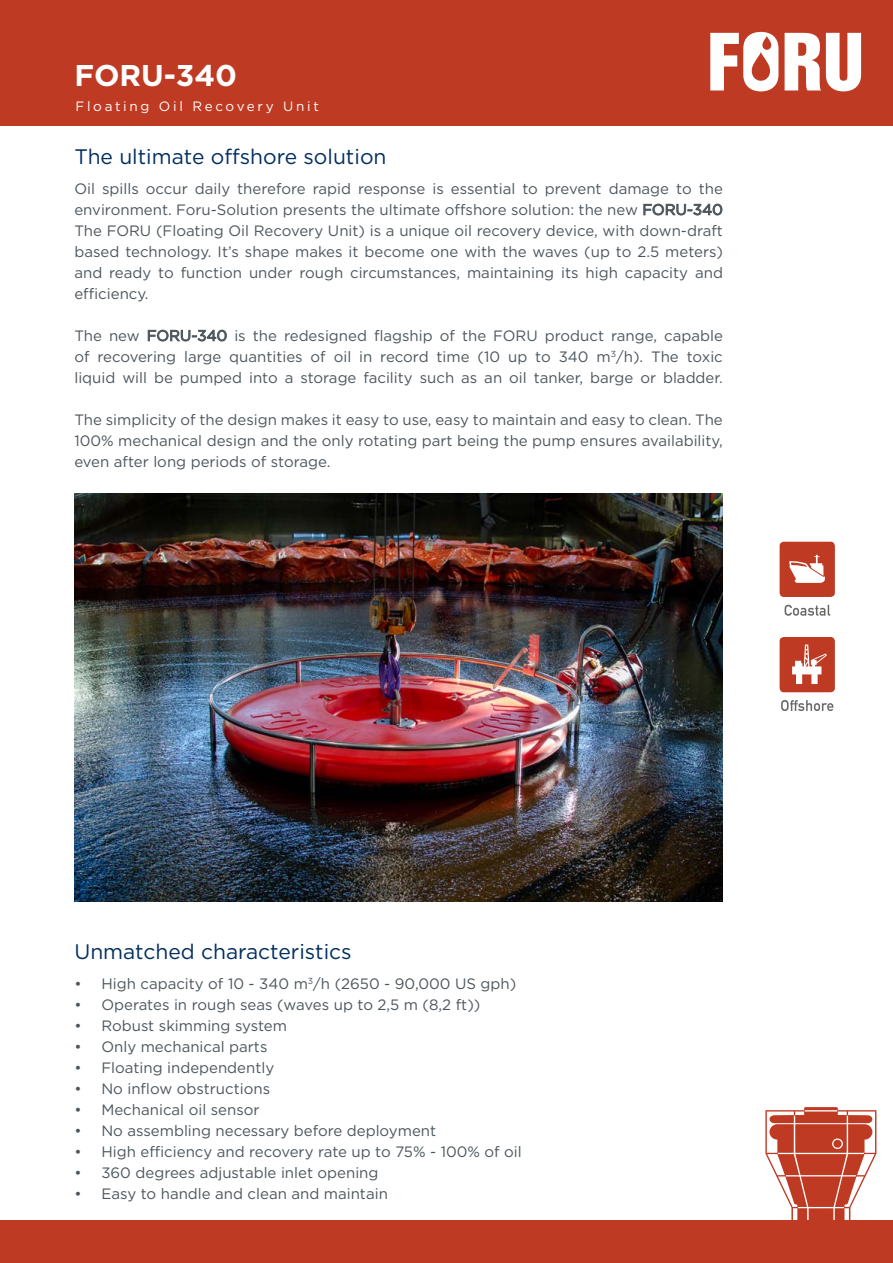
<style>
.page{position:relative;width:893px;height:1263px;background:#fff}
.page>*{position:absolute;margin:0;border:0;box-sizing:border-box;transform-origin:0 0}
.t1{font:700 30px "Gotham";color:#fff}
.t2{font:21px "Gotham";color:#002e5f}
.t3{font:15px/21px "Gotham";color:#4c565c;text-align:justify}
.t4{font:13.5px "Gotham";letter-spacing:.2em;color:#fff}
</style>
<div class="page">
<div style="left:0;top:1220px;width:893px;height:43px;background:#bf3a22"></div>
<svg style="left:765px;top:1107px;width:111px;height:113px"></svg>
<div style="left:0;top:0;width:893px;height:125px;background:#bf3a22"></div>
<svg style="left:785px;top:33px;width:76px;height:58px"></svg>
<svg style="left:710px;top:32px;width:68px;height:59px"></svg>
<div style="left:780px;top:637px;width:55px;height:55px;background:#bf3a22;border-radius:4px"></div>
<svg style="left:792px;top:645px;width:35px;height:39px"></svg>
<svg style="left:781px;top:700px;width:52px;height:11px"></svg>
<div style="left:780px;top:542px;width:55px;height:55px;background:#bf3a22;border-radius:4px"></div>
<svg style="left:785px;top:605px;width:45px;height:11px"></svg>
<svg style="left:789px;top:555px;width:36px;height:28px"></svg>
<img style="left:74px;top:493px;width:649px;height:408px">
<h1 class="t1" style="left:74px;top:56px;width:164px">FORU-340</h1>
<p class="t4" style="left:75px;top:99px;width:245px">Floating Oil Recovery Unit</p>
<h2 class="t2" style="left:74px;top:145px;width:314px">The ultimate offshore solution</h2>
<p class="t3" style="left:74px;top:178px;width:650px">Oil spills occur daily therefore rapid response is essential to prevent damage to the environment. Foru-Solution presents the ultimate offshore solution: the new FORU-340<br>The FORU (Floating Oil Recovery Unit) is a unique oil recovery device, with down-draft based technology. It’s shape makes it become one with the waves (up to 2.5 meters) and ready to function under rough circumstances, maintaining its high capacity and efficiency.</p>
<p class="t3" style="left:74px;top:325px;width:650px">The new FORU-340 is the redesigned flagship of the FORU product range, capable of recovering large quantities of oil in record time (10 up to 340 m<sup>3</sup>/h). The toxic liquid will be pumped into a storage facility such as an oil tanker, barge or bladder.</p>
<p class="t3" style="left:74px;top:409px;width:650px">The simplicity of the design makes it easy to use, easy to maintain and easy to clean. The 100% mechanical design and the only rotating part being the pump ensures availability, even after long periods of storage.</p>
<h2 class="t2" style="left:74px;top:940px;width:279px">Unmatched characteristics</h2>
<p class="t3" style="left:74px;top:973px;width:443px">• High capacity of 10 - 340 m<sup>3</sup>/h (2650 - 90,000 US gph)</p>
<p class="t3" style="left:74px;top:994px;width:407px">• Operates in rough seas (waves up to 2,5 m (8,2 ft))</p>
<p class="t3" style="left:74px;top:1015px;width:214px">• Robust skimming system</p>
<p class="t3" style="left:74px;top:1036px;width:195px">• Only mechanical parts</p>
<p class="t3" style="left:74px;top:1057px;width:201px">• Floating independently</p>
<p class="t3" style="left:74px;top:1078px;width:197px">• No inflow obstructions</p>
<p class="t3" style="left:74px;top:1099px;width:187px">• Mechanical oil sensor</p>
<p class="t3" style="left:74px;top:1120px;width:363px">• No assembling necessary before deployment</p>
<p class="t3" style="left:74px;top:1141px;width:449px">• High efficiency and recovery rate up to 75% - 100% of oil</p>
<p class="t3" style="left:74px;top:1162px;width:306px">• 360 degrees adjustable inlet opening</p>
<p class="t3" style="left:74px;top:1183px;width:315px">• Easy to handle and clean and maintain</p>
</div>
